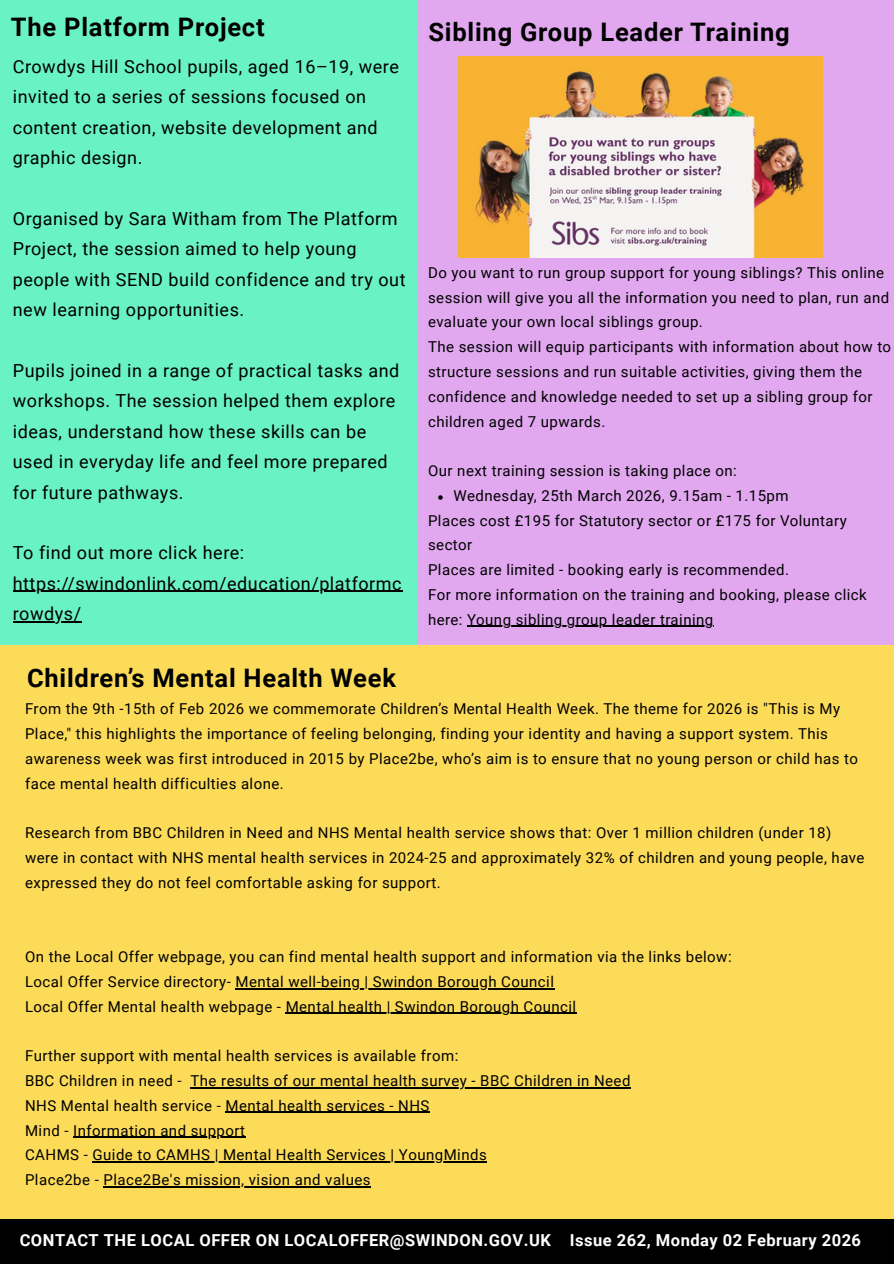
<style>
.page{position:relative;width:894px;height:1264px;background:#fff}
.page>*{position:absolute;margin:0;border:0;box-sizing:border-box;transform-origin:0 0}
.t1{font:700 25.5px "Roboto";letter-spacing:.03em;color:#000}
.t2{font:18px/30.5px "Roboto";letter-spacing:.03em;color:#000}
.t3{font:700 16.5px "Roboto";letter-spacing:.03em;color:#fff}
.t4{font:15px/24.8px "Roboto";letter-spacing:.03em;color:#000}
</style>
<div class="page">
<div style="left:0;top:0;width:893px;height:1263px;background:#69f2c4"></div>
<div style="left:0;top:1218px;width:893px;height:45px;background:#000"></div>
<div style="left:416px;top:0;width:477px;height:645px;background:#e1a8f0"></div>
<div style="left:0;top:645px;width:893px;height:573px;background:#fcdb59"></div>
<img style="left:458px;top:56px;width:363px;height:201px">
<hr style="left:235px;top:988px;width:319px;height:1px;background:#000">
<hr style="left:285px;top:1012px;width:291px;height:1px;background:#000">
<hr style="left:190px;top:1087px;width:440px;height:1px;background:#000">
<hr style="left:225px;top:1111px;width:205px;height:1px;background:#000">
<hr style="left:73px;top:1136px;width:172px;height:1px;background:#000">
<hr style="left:92px;top:1161px;width:395px;height:1px;background:#000">
<hr style="left:103px;top:1186px;width:268px;height:1px;background:#000">
<svg style="left:438px;top:495px;width:4px;height:5px"></svg>
<hr style="left:467px;top:626px;width:246px;height:1px;background:#000">
<hr style="left:13px;top:591px;width:389px;height:1px;background:#000">
<hr style="left:13px;top:621px;width:69px;height:1px;background:#000">
<h1 class="t1" style="left:11px;top:12px;width:255px">The Platform Project</h1>
<h1 class="t1" style="left:428px;top:17px;width:363px">Sibling Group Leader Training</h1>
<p class="t2" style="left:13px;top:51px;width:387px">Crowdys Hill School pupils, aged 16–19, were invited to a series of sessions focused on content creation, website development and graphic design.</p>
<p class="t2" style="left:13px;top:203px;width:394px">Organised by Sara Witham from The Platform Project, the session aimed to help young people with SEND build confidence and try out new learning opportunities.</p>
<p class="t2" style="left:13px;top:355px;width:388px">Pupils joined in a range of practical tasks and workshops. The session helped them explore ideas, understand how these skills can be used in everyday life and feel more prepared for future pathways.</p>
<p class="t2" style="left:13px;top:538px;width:390px">To find out more click here: https://swindonlink.com/education/platformc rowdys/</p>
<h1 class="t1" style="left:27px;top:663px;width:370px">Children’s Mental Health Week</h1>
<p class="t4" style="left:428px;top:260px;width:464px">Do you want to run group support for young siblings? This online session will give you all the information you need to plan, run and evaluate your own local siblings group.<br>The session will equip participants with information about how to structure sessions and run suitable activities, giving them the confidence and knowledge needed to set up a sibling group for children aged 7 upwards.</p>
<p class="t4" style="left:428px;top:458px;width:310px">Our next training session is taking place on:</p>
<p class="t4" style="left:453px;top:483px;width:336px">Wednesday, 25th March 2026, 9.15am - 1.15pm</p>
<p class="t4" style="left:428px;top:508px;width:420px">Places cost £195 for Statutory sector or £175 for Voluntary</p>
<p class="t4" style="left:428px;top:533px;width:46px">sector</p>
<p class="t4" style="left:428px;top:557px;width:362px">Places are limited - booking early is recommended.</p>
<p class="t4" style="left:428px;top:582px;width:440px">For more information on the training and booking, please click</p>
<p class="t4" style="left:428px;top:607px;width:287px">here: Young sibling group leader training</p>
<p class="t4" style="left:25px;top:697px;width:834px">From the 9th -15th of Feb 2026 we commemorate Children’s Mental Health Week. The theme for 2026 is "This is My Place," this highlights the importance of feeling belonging, finding your identity and having a support system. This awareness week was first introduced in 2015 by Place2be, who’s aim is to ensure that no young person or child has to face mental health difficulties alone.</p>
<p class="t4" style="left:25px;top:820px;width:840px">Research from BBC Children in Need and NHS Mental health service shows that: Over 1 million children (under 18) were in contact with NHS mental health services in 2024-25 and approximately 32% of children and young people, have expressed they do not feel comfortable asking for support.</p>
<p class="t4" style="left:25px;top:944px;width:708px">On the Local Offer webpage, you can find mental health support and information via the links below:<br>Local Offer Service directory- Mental well-being | Swindon Borough Council<br>Local Offer Mental health webpage - Mental health | Swindon Borough Council</p>
<p class="t4" style="left:25px;top:1043px;width:606px">Further support with mental health services is available from:<br>BBC Children in need - The results of our mental health survey - BBC Children in Need NHS Mental health service - Mental health services - NHS<br>Mind - Information and support<br>CAHMS - Guide to CAMHS | Mental Health Services | YoungMinds<br>Place2be - Place2Be's mission, vision and values</p>
<p class="t3" style="left:20px;top:1230px;width:842px">CONTACT THE LOCAL OFFER ON LOCALOFFER@SWINDON.GOV.UK Issue 262, Monday 02 February 2026</p>
</div>
